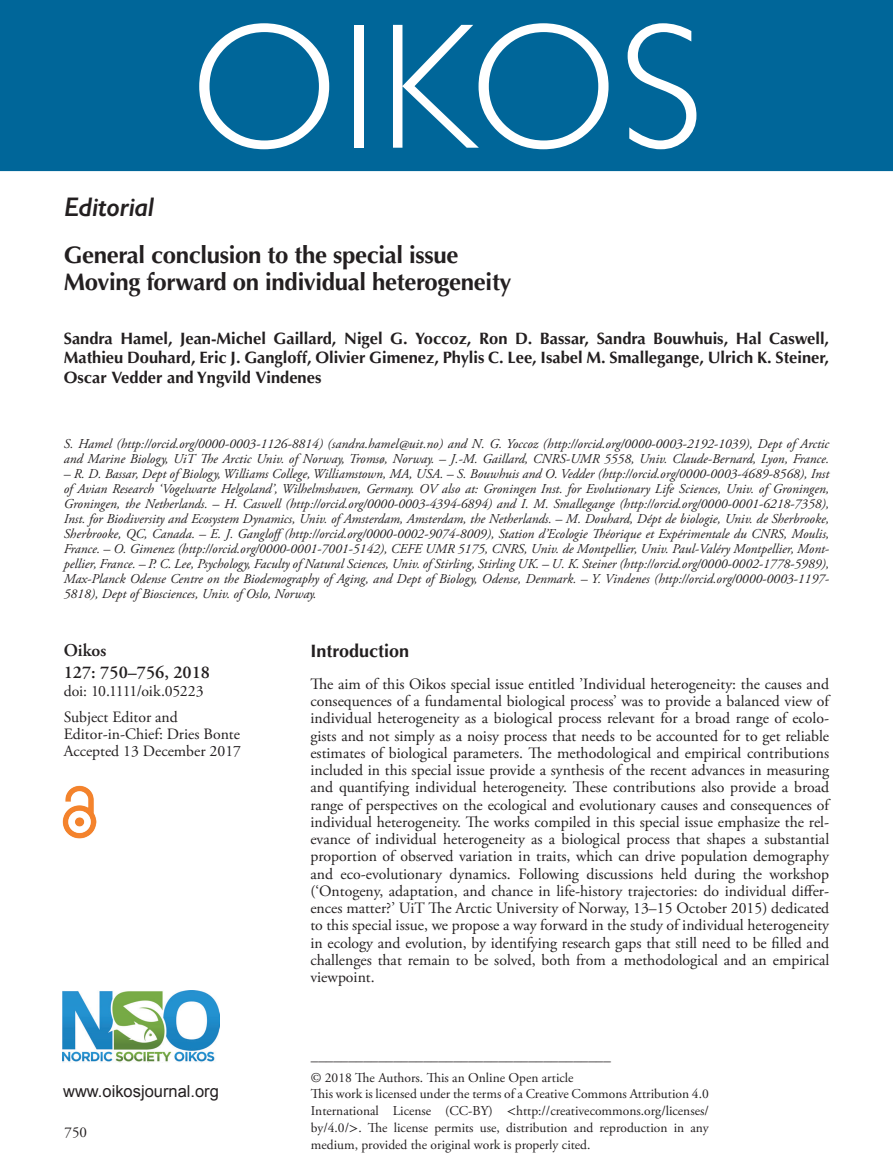
<style>
.page{position:relative;width:893px;height:1174px;background:#fff}
.page>*{position:absolute;margin:0;border:0;box-sizing:border-box;transform-origin:0 0}
.OIKOS{font:300 180px "Gill Sans";letter-spacing:.01em;color:#fff}
.AT_TYPE{font:italic 600 27px "Gill Sans";letter-spacing:-.015em;color:#231f20}
.CT{font:700 24px "Optima LT Std";letter-spacing:-.015em;color:#231f20}
.Corres{font:600 18px "Adobe Garamond Pro";color:#231f20}
.H1_Rule{font:700 18px "Optima LT Std";color:#231f20}
.AU{font:700 16.5px/19.5px "Optima LT Std";color:#231f20;text-align:justify}
.t1{font:16.5px "Arial";color:#231f20}
.TXT_Open{font:15.75px/17.2px "Adobe Garamond Pro";color:#231f20;text-align:justify}
.Corres1{font:15.75px "Adobe Garamond Pro";letter-spacing:-.01em;color:#231f20}
.t2{font:15px "Adobe Garamond Pro";color:#231f20}
.Address{font:italic 13.5px/15px "Adobe Garamond Pro";color:#231f20}
.FM_Note{font:13.5px/16.8px "Adobe Garamond Pro";color:#231f20;text-align:justify}
.s1{font-family:"STIX General"}
</style>
<div class="page">
<div style="left:0;top:0;width:893px;height:171px;background:#069"></div>
<img style="left:63px;top:990px;width:156px;height:72px">
<img style="left:63px;top:786px;width:34px;height:53px">
<p class="AT_TYPE" style="left:64px;top:191px;width:92px">Editorial</p>
<p class="OIKOS" style="left:190px;top:-53px;width:515px">OIKOS</p>
<p class="CT" style="left:64px;top:241px;width:396px">General conclusion to the special issue</p>
<p class="CT" style="left:64px;top:268px;width:449px">Moving forward on individual heterogeneity</p>
<p class="AU" style="left:64px;top:329px;width:767px">Sandra Hamel, Jean-Michel Gaillard, Nigel G. Yoccoz, Ron D. Bassar, Sandra Bouwhuis, Hal Caswell, Mathieu Douhard, Eric J. Gangloff, Olivier Gimenez, Phylis C. Lee, Isabel M. Smallegange, Ulrich K. Steiner, Oscar Vedder and Yngvild Vindenes</p>
<p class="Address" style="left:64px;top:436px;width:767px">S. Hamel (http://orcid.org/0000-0003-1126-8814) (sandra.hamel@uit.no) and N. G. Yoccoz (http://orcid.org/0000-0003-2192-1039), Dept of Arctic and Marine Biology, UiT The Arctic Univ. of Norway, Tromsø, Norway. – J.-M. Gaillard, CNRS-UMR 5558, Univ. Claude-Bernard, Lyon, France.</p>
<p class="Address" style="left:64px;top:466px;width:767px;text-align:justify">– R. D. Bassar, Dept of Biology, Williams College, Williamstown, MA, USA. – S. Bouwhuis and O. Vedder (http://orcid.org/0000-0003-4689-8568), Inst of Avian Research ‘Vogelwarte Helgoland’, Wilhelmshaven, Germany. OV also at: Groningen Inst. for Evolutionary Life Sciences, Univ. of Groningen, Groningen, the Netherlands. – H. Caswell (http://orcid.org/0000-0003-4394-6894) and I. M. Smallegange (http://orcid.org/0000-0001-6218-7358), Inst. for Biodiversity and Ecosystem Dynamics, Univ. of Amsterdam, Amsterdam, the Netherlands. – M. Douhard, Dépt de biologie, Univ. de Sherbrooke, Sherbrooke, QC, Canada. – E. J. Gangloff(http://orcid.org/0000-0002-9074-8009), Station d’Ecologie Théorique et Expérimentale du CNRS, Moulis, France. – O. Gimenez (http://orcid.org/0000-0001-7001-5142), CEFE UMR 5175, CNRS, Univ. de Montpellier, Univ. Paul-Valéry Montpellier, Mont&shy;pellier, France. – P. C. Lee, Psychology, Faculty of Natural Sciences, Univ. of Stirling, Stirling UK. – U. K. Steiner (http://orcid.org/0000-0002-1778-5989), Max-Planck Odense Centre on the Biodemography of Aging, and Dept of Biology, Odense, Denmark. – Y. Vindenes (http://orcid.org/0000-0003-1197- 5818), Dept of Biosciences, Univ. of Oslo, Norway.</p>
<p class="Corres" style="left:64px;top:640px;width:44px">Oikos</p>
<p class="Corres" style="left:64px;top:662px;width:148px">127: 750–756, 2018</p>
<p class="Corres1" style="left:64px;top:681px;width:141px">doi: 10.1111/oik.05223</p>
<p class="TXT_Open" style="left:64px;top:708px;width:116px">Subject Editor and</p>
<p class="TXT_Open" style="left:64px;top:726px;width:178px">Editor-in-Chief: Dries Bonte</p>
<p class="TXT_Open" style="left:64px;top:743px;width:179px">Accepted 13 December 2017</p>
<p class="t1" style="left:63px;top:1080px;width:157px">www.oikosjournal.org</p>
<p class="t2" style="left:65px;top:1123px;width:24px">750</p>
<p class="H1_Rule" style="left:310px;top:640px;width:100px">Introduction</p>
<p class="TXT_Open" style="left:310px;top:676px;width:520px">The aim of this Oikos special issue entitled ’Individual heterogeneity: the causes and consequences of a fundamental biological process’ was to provide a balanced view of individual heterogeneity as a biological process relevant for a broad range of ecolo&shy;gists and not simply as a noisy process that needs to be accounted for to get reliable estimates of biological parameters. The methodological and empirical contributions included in this special issue provide a synthesis of the recent advances in measuring and quantifying individual heterogeneity. These contributions also provide a broad range of perspectives on the ecological and evolutionary causes and consequences of individual heterogeneity. The works compiled in this special issue emphasize the rel&shy;evance of individual heterogeneity as a biological process that shapes a substantial proportion of observed variation in traits, which can drive population demography and eco-evolutionary dynamics. Following discussions held during the workshop (‘Ontogeny, adaptation, and chance in life-history trajectories: do individual differ&shy;ences matter?’ UiT The Arctic University of Norway, 13–15 October 2015) dedicated to this special issue, we propose a way forward in the study of individual heterogeneity in ecology and evolution, by identifying research gaps that still need to be filled and challenges that remain to be solved, both from a methodological and an empirical viewpoint.</p>
<p class="t2" style="left:311px;top:1051px;width:301px">––––––––––––––––––––––––––––––––––––––––</p>
<p class="FM_Note" style="left:311px;top:1069px;width:264px">© 2018 The Authors. This an Online Open article</p>
<p class="FM_Note" style="left:311px;top:1086px;width:399px">This work is licensed under the terms of a Creative Commons Attribution 4.0<br>International License (CC-BY) <span class="s1">&lt;</span>http://creativecommons.org/licenses/ by/4.0/<span class="s1">&gt;</span>. The license permits use, distribution and reproduction in any medium, provided the original work is properly cited.</p>
</div>
